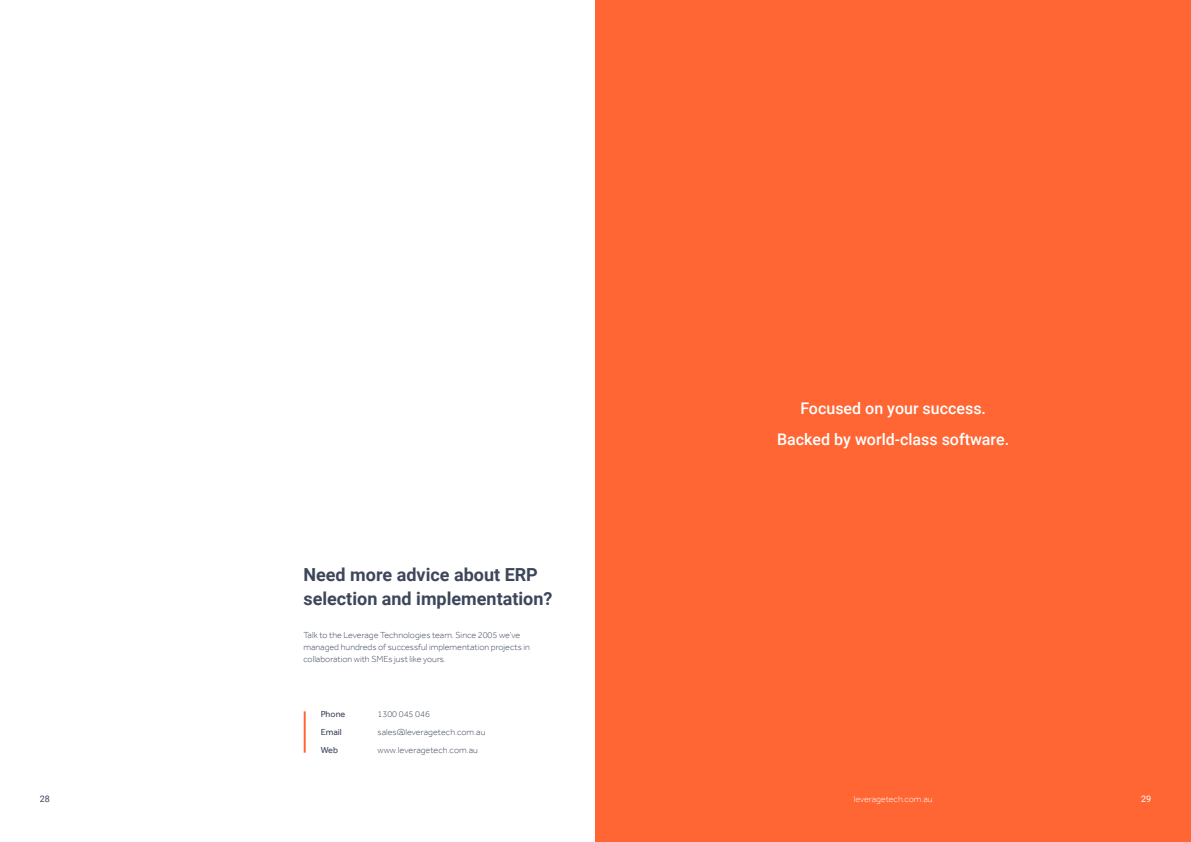
<style>
.page{position:relative;width:1191px;height:842px;background:#fff}
.page>*{position:absolute;margin:0;border:0;box-sizing:border-box;transform-origin:0 0}
.t1{font:700 18px/24px "Roboto";color:#3d4759}
.Sub-Heading{font:500 16px "Roboto";color:#fff}
.Body{font:300 9px/12px "Effra";color:#3d4759}
.t2{font:300 9px "Effra";color:#fff}
.Body-2{font:9px "Effra";color:#3d4759}
.t3{font:9px "Roboto";color:#3d4759}
.t4{font:9px "Roboto";color:#fff}
</style>
<div class="page">
<hr style="left:304px;top:711px;width:2px;height:42px;background:#f63">
<div style="left:595px;top:0;width:596px;height:842px;background:#f63"></div>
<p class="t1" style="left:303px;top:562px;width:251px">Need more advice about ERP selection and implementation?</p>
<p class="Body" style="left:303px;top:629px;width:228px">Talk to the Leverage Technologies team. Since 2005 we’ve managed hundreds of successful implementation projects in collaboration with SMEs just like yours.</p>
<p class="Body-2" style="left:321px;top:709px;width:26px">Phone</p>
<p class="Body-2" style="left:321px;top:727px;width:23px">Email</p>
<p class="Body-2" style="left:321px;top:744px;width:19px">Web</p>
<p class="Body" style="left:377px;top:705px;width:109px;line-height:17.7px">1300 045 046 sales@leveragetech.com.au www.leveragetech.com.au</p>
<p class="Sub-Heading" style="left:800px;top:397px;width:187px">Focused on your success.</p>
<p class="Sub-Heading" style="left:777px;top:428px;width:234px">Backed by world-class software.</p>
<p class="t3" style="left:40px;top:793px;width:12px">28</p>
<p class="t2" style="left:854px;top:794px;width:80px">leveragetech.com.au</p>
<p class="t4" style="left:1141px;top:793px;width:12px">29</p>
</div>
